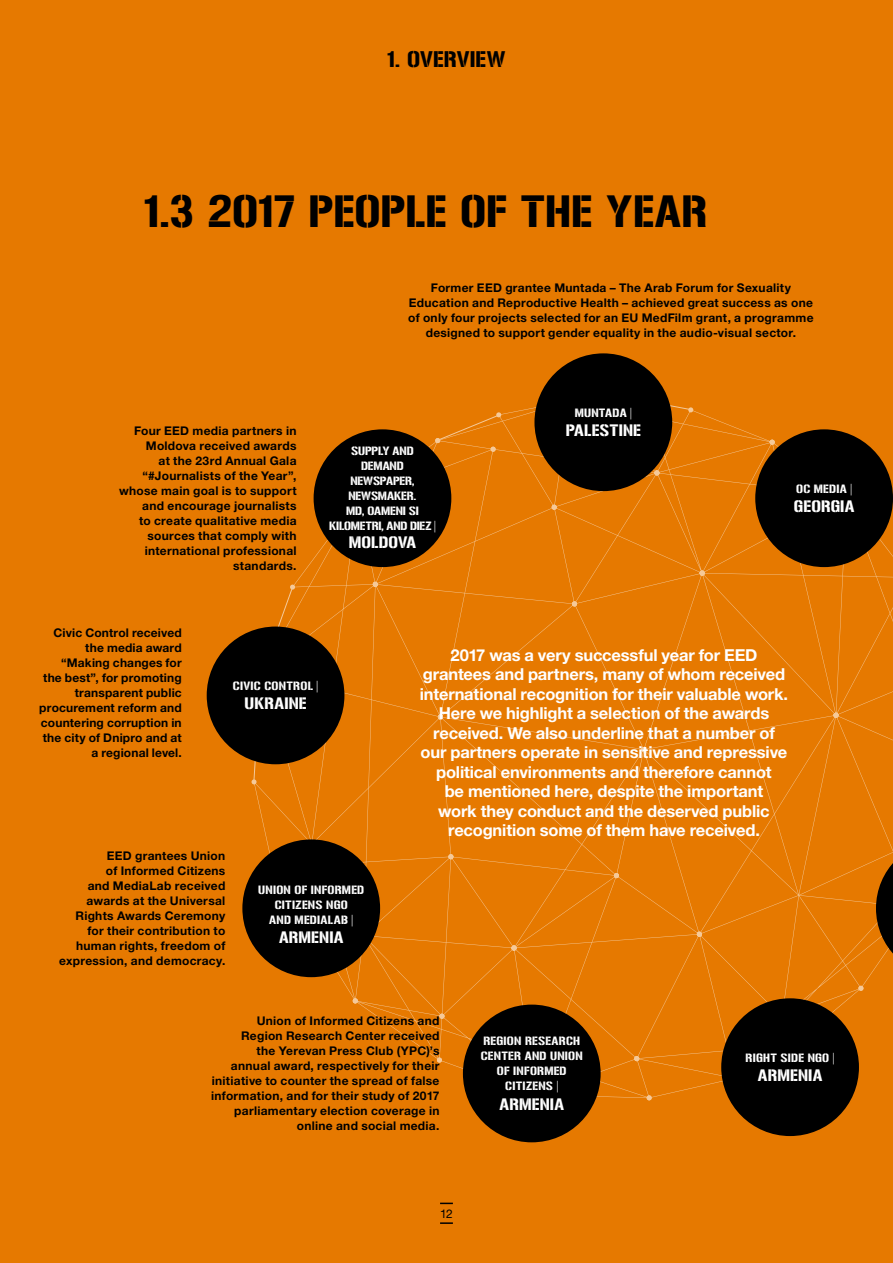
<style>
.page{position:relative;width:893px;height:1263px;background:#e67900}
.page>*{position:absolute;margin:0;border:0;box-sizing:border-box;transform-origin:0 0}
.t1{font:45px "Gunplay";color:#000}
.t2{font:22.5px "Gunplay";letter-spacing:.005em;color:#000}
.t3{font:700 16.5px/19.5px "Helvetica Neue LT Std";letter-spacing:-.01em;color:#fff;text-align:center}
.t4{font:16.5px "Gunplay";letter-spacing:.005em;color:#fff}
.t5{font:700 12px/15px "Helvetica Neue LT Std";letter-spacing:.02em;color:#000;text-align:right}
.t6{font:12px/15px "Gunplay";letter-spacing:.02em;color:#fff;text-align:center}
.t7{font:12px/15px "Gunplay";letter-spacing:-.01em;color:#fff;text-align:center}
.t8{font:12px "Helvetica Neue LT Std";color:#000}
</style>
<div class="page">
<svg style="left:440px;top:1222px;width:13px;height:2px"></svg>
<svg style="left:440px;top:1202px;width:13px;height:2px"></svg>
<svg style="left:254px;top:407px;width:639px;height:691px"></svg>
<svg style="left:373px;top:582px;width:5px;height:5px"></svg>
<svg style="left:552px;top:505px;width:5px;height:5px"></svg>
<svg style="left:572px;top:601px;width:5px;height:5px"></svg>
<svg style="left:438px;top:714px;width:5px;height:5px"></svg>
<svg style="left:448px;top:854px;width:5px;height:5px"></svg>
<svg style="left:353px;top:998px;width:5px;height:5px"></svg>
<svg style="left:437px;top:1057px;width:5px;height:5px"></svg>
<svg style="left:439px;top:1014px;width:5px;height:5px"></svg>
<svg style="left:654px;top:470px;width:5px;height:5px"></svg>
<svg style="left:770px;top:440px;width:5px;height:5px"></svg>
<svg style="left:700px;top:571px;width:5px;height:5px"></svg>
<svg style="left:641px;top:747px;width:5px;height:5px"></svg>
<svg style="left:614px;top:873px;width:5px;height:5px"></svg>
<svg style="left:511px;top:945px;width:5px;height:5px"></svg>
<svg style="left:647px;top:1095px;width:5px;height:5px"></svg>
<svg style="left:634px;top:1056px;width:5px;height:5px"></svg>
<svg style="left:697px;top:932px;width:5px;height:5px"></svg>
<svg style="left:858px;top:986px;width:5px;height:5px"></svg>
<svg style="left:833px;top:713px;width:5px;height:5px"></svg>
<svg style="left:668px;top:399px;width:25px;height:13px"></svg>
<svg style="left:252px;top:585px;width:43px;height:199px"></svg>
<svg style="left:435px;top:412px;width:66px;height:40px"></svg>
<div style="left:314px;top:429px;width:137px;height:138px;background:#000;border-radius:50%"></div>
<div style="left:207px;top:626px;width:137px;height:138px;background:#000;border-radius:50%"></div>
<div style="left:242px;top:839px;width:138px;height:138px;background:#000;border-radius:50%"></div>
<svg style="left:876px;top:839px;width:17px;height:138px"></svg>
<div style="left:755px;top:429px;width:138px;height:138px;background:#000;border-radius:50%"></div>
<div style="left:463px;top:1004px;width:138px;height:138px;background:#000;border-radius:50%"></div>
<div style="left:721px;top:998px;width:138px;height:138px;background:#000;border-radius:50%"></div>
<div style="left:534px;top:353px;width:138px;height:138px;background:#000;border-radius:50%"></div>
<h2 class="t2" style="left:388px;top:47px;width:119px">1. OVERVIEW</h2>
<h1 class="t1" style="left:145px;top:188px;width:564px">1.3 2017 PEOPLE OF THE YEAR</h1>
<p class="t5" style="left:408px;top:280px;width:407px;text-align:center">Former EED grantee Muntada – The Arab Forum for Sexuality Education and Reproductive Health – achieved great success as one of only four projects selected for an EU MedFilm grant, a programme designed to support gender equality in the audio-visual sector.</p>
<p class="t5" style="left:119px;top:423px;width:179px">Four EED media partners in<br>Moldova received awards<br>at the 23rd Annual Gala “#Journalists of the Year”, whose main goal is to support and encourage journalists<br>to create qualitative media sources that comply with international professional standards.</p>
<p class="t7" style="left:329px;top:443px;width:108px">SUPPLY AND<br>DEMAND<br>NEWSPAPER,<br>NEWSMAKER.<br>MD, OAMENI SI<br>KILOMETRI, AND DIEZ |</p>
<h3 class="t4" style="left:349px;top:533px;width:69px">MOLDOVA</h3>
<p class="t6" style="left:575px;top:405px;width:59px">MUNTADA |</p>
<h3 class="t4" style="left:566px;top:422px;width:77px">PALESTINE</h3>
<p class="t6" style="left:796px;top:481px;width:57px">OC MEDIA |</p>
<h3 class="t4" style="left:794px;top:498px;width:62px">GEORGIA</h3>
<p class="t5" style="left:39px;top:625px;width:144px">Civic Control received the media award “Making changes for<br>the best”, for promoting transparent public procurement reform and countering corruption in the city of Dnipro and at a regional level.</p>
<p class="t6" style="left:233px;top:678px;width:87px">CIVIC CONTROL |</p>
<h3 class="t4" style="left:245px;top:695px;width:63px">UKRAINE</h3>
<p class="t3" style="left:420px;top:645px;width:370px">2017 was a very successful year for EED grantees and partners, many of whom received international recognition for their valuable work.<br>Here we highlight a selection of the awards received. We also underline that a number of our partners operate in sensitive and repressive political environments and therefore cannot<br>be mentioned here, despite the important<br>work they conduct and the deserved public recognition some of them have received.</p>
<p class="t5" style="left:59px;top:848px;width:168px">EED grantees Union<br>of Informed Citizens<br>and MediaLab received awards at the Universal<br>Rights Awards Ceremony for their contribution to human rights, freedom of expression, and democracy.</p>
<p class="t6" style="left:258px;top:882px;width:107px">UNION OF INFORMED<br>CITIZENS NGO<br>AND MEDIALAB |</p>
<h3 class="t4" style="left:279px;top:928px;width:66px">ARMENIA</h3>
<p class="t5" style="left:211px;top:1013px;width:230px">Union of Informed Citizens and<br>Region Research Center received<br>the Yerevan Press Club (YPC)’s<br>annual award, respectively for their initiative to counter the spread of false information, and for their study of 2017 parliamentary election coverage in online and social media.</p>
<p class="t6" style="left:481px;top:1034px;width:104px">REGION RESEARCH<br>CENTER AND UNION<br>OF INFORMED<br>CITIZENS |</p>
<h3 class="t4" style="left:500px;top:1095px;width:66px">ARMENIA</h3>
<p class="t8" style="left:440px;top:1206px;width:14px">12</p>
<p class="t6" style="left:746px;top:1050px;width:90px">RIGHT SIDE NGO |</p>
<h3 class="t4" style="left:758px;top:1067px;width:66px">ARMENIA</h3>
</div>
